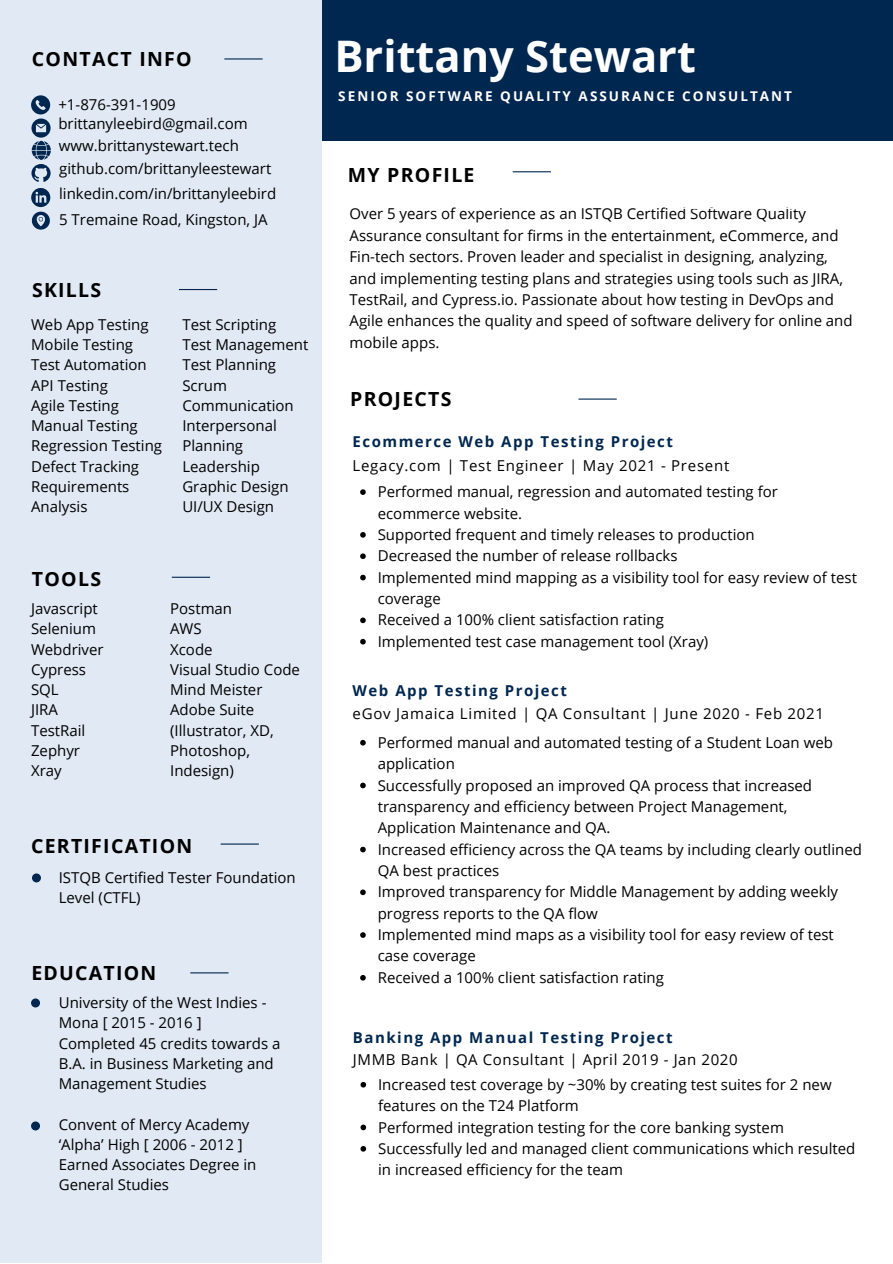
<style>
.page{position:relative;width:893px;height:1264px;background:#fff}
.page>*{position:absolute;margin:0;border:0;box-sizing:border-box;transform-origin:0 0}
.t1{font:700 43.5px "Open Sans";color:#fff}
.t2{font:700 19.5px "Open Sans";letter-spacing:.065em;color:#000}
.t3{font:15px/20.2px "Open Sans";color:#000}
.t4{font:700 15px "Open Sans";letter-spacing:.1em;color:#002750}
.t5{font:700 13.5px "Open Sans";letter-spacing:.15em;color:#fff}
</style>
<div class="page">
<div style="left:0;top:0;width:321px;height:1262px;background:#e1e9f4"></div>
<div style="left:321px;top:0;width:571px;height:140px;background:#002750"></div>
<hr style="left:179px;top:289px;width:38px;height:1px;background:#002750">
<hr style="left:224px;top:58px;width:38px;height:1px;background:#002750">
<hr style="left:172px;top:576px;width:38px;height:2px;background:#002750">
<svg style="left:31px;top:188px;width:19px;height:42px"></svg>
<svg style="left:31px;top:95px;width:20px;height:87px"></svg>
<hr style="left:220px;top:843px;width:39px;height:1px;background:#002750">
<div style="left:32px;top:873px;width:9px;height:9px;background:#002750;border-radius:50%"></div>
<hr style="left:190px;top:972px;width:38px;height:1px;background:#002750">
<div style="left:31px;top:998px;width:9px;height:9px;background:#002750;border-radius:50%"></div>
<div style="left:31px;top:1121px;width:9px;height:9px;background:#002750;border-radius:50%"></div>
<hr style="left:512px;top:171px;width:39px;height:1px;background:#002750">
<hr style="left:578px;top:398px;width:38px;height:1px;background:#002750">
<svg style="left:360px;top:489px;width:6px;height:6px"></svg>
<svg style="left:360px;top:532px;width:6px;height:5px"></svg>
<svg style="left:360px;top:553px;width:6px;height:6px"></svg>
<svg style="left:360px;top:575px;width:6px;height:5px"></svg>
<svg style="left:360px;top:617px;width:6px;height:6px"></svg>
<svg style="left:360px;top:639px;width:6px;height:5px"></svg>
<svg style="left:360px;top:740px;width:6px;height:5px"></svg>
<svg style="left:360px;top:782px;width:6px;height:6px"></svg>
<svg style="left:360px;top:846px;width:6px;height:6px"></svg>
<svg style="left:360px;top:889px;width:6px;height:6px"></svg>
<svg style="left:360px;top:932px;width:6px;height:5px"></svg>
<svg style="left:360px;top:975px;width:6px;height:5px"></svg>
<svg style="left:360px;top:1081px;width:6px;height:6px"></svg>
<svg style="left:360px;top:1124px;width:6px;height:6px"></svg>
<svg style="left:360px;top:1146px;width:6px;height:5px"></svg>
<h2 class="t2" style="left:32px;top:45px;width:161px">CONTACT INFO</h2>
<p class="t3" style="left:58px;top:94px;width:191px;line-height:18.9px">+1-876-391-1909 brittanyleebird@gmail.com</p>
<p class="t3" style="left:59px;top:134px;width:219px;line-height:23.5px">www.brittanystewart.tech github.com/brittanyleestewart linkedin.com/in/brittanyleebird</p>
<p class="t3" style="left:59px;top:209px;width:210px">5 Tremaine Road, Kingston, JA</p>
<h2 class="t2" style="left:32px;top:276px;width:71px">SKILLS</h2>
<p class="t3" style="left:31px;top:314px;width:132px">Web App Testing<br>Mobile Testing<br>Test Automation<br>API Testing<br>Agile Testing<br>Manual Testing<br>Regression Testing<br>Defect Tracking<br>Requirements<br>Analysis</p>
<p class="t3" style="left:182px;top:314px;width:127px">Test Scripting<br>Test Management<br>Test Planning<br>Scrum<br>Communication<br>Interpersonal<br>Planning<br>Leadership<br>Graphic Design<br>UI/UX Design</p>
<h2 class="t2" style="left:32px;top:565px;width:71px">TOOLS</h2>
<p class="t3" style="left:31px;top:598px;width:74px">Javascript<br>Selenium<br>Webdriver<br>Cypress<br>SQL<br>JIRA<br>TestRail<br>Zephyr<br>Xray</p>
<p class="t3" style="left:170px;top:598px;width:131px">Postman<br>AWS<br>Xcode<br>Visual Studio Code<br>Mind Meister<br>Adobe Suite (Illustrator, XD,<br>Photoshop,<br>Indesign)</p>
<h2 class="t2" style="left:31px;top:831px;width:163px">CERTIFICATION</h2>
<p class="t3" style="left:59px;top:867px;width:238px">ISTQB Certified Tester Foundation<br>Level (CTFL)</p>
<h2 class="t2" style="left:31px;top:959px;width:127px">EDUCATION</h2>
<p class="t3" style="left:59px;top:992px;width:223px">University of the West Indies -<br>Mona [ 2015 - 2016 ]<br>Completed 45 credits towards a<br>B.A. in Business Marketing and<br>Management Studies</p>
<p class="t3" style="left:59px;top:1113px;width:199px">Convent of Mercy Academy ‘Alpha’ High [ 2006 - 2012 ]<br>Earned Associates Degree in<br>General Studies</p>
<h1 class="t1" style="left:334px;top:26px;width:363px">Brittany Stewart</h1>
<p class="t5" style="left:338px;top:87px;width:455px">SENIOR SOFTWARE QUALITY ASSURANCE CONSULTANT</p>
<h2 class="t2" style="left:348px;top:161px;width:128px">MY PROFILE</h2>
<p class="t3" style="left:349px;top:203px;width:504px;line-height:21.3px">Over 5 years of experience as an ISTQB Certified Software Quality Assurance consultant for firms in the entertainment, eCommerce, and Fin-tech sectors. Proven leader and specialist in designing, analyzing, and implementing testing plans and strategies using tools such as JIRA, TestRail, and Cypress.io. Passionate about how testing in DevOps and Agile enhances the quality and speed of software delivery for online and mobile apps.</p>
<h2 class="t2" style="left:350px;top:385px;width:103px">PROJECTS</h2>
<p class="t4" style="left:352px;top:431px;width:322px">Ecommerce Web App Testing Project</p>
<p class="t3" style="left:378px;top:451px;width:401px;line-height:26.4px;text-indent:-25px">Legacy.com | Test Engineer | May 2021 - Present<br>Performed manual, regression and automated testing for</p>
<p class="t3" style="left:378px;top:502px;width:481px;line-height:21.3px">ecommerce website.<br>Supported frequent and timely releases to production<br>Decreased the number of release rollbacks<br>Implemented mind mapping as a visibility tool for easy review of test coverage<br>Received a 100% client satisfaction rating<br>Implemented test case management tool (Xray)</p>
<p class="t4" style="left:352px;top:680px;width:216px">Web App Testing Project</p>
<p class="t3" style="left:378px;top:698px;width:456px;line-height:29.1px;text-indent:-25px">eGov Jamaica Limited | QA Consultant | June 2020 - Feb 2021<br>Performed manual and automated testing of a Student Loan web</p>
<p class="t3" style="left:378px;top:752px;width:485px;line-height:21.3px">application<br>Successfully proposed an improved QA process that increased transparency and efficiency between Project Management, Application Maintenance and QA.<br>Increased efficiency across the QA teams by including clearly outlined QA best practices<br>Improved transparency for Middle Management by adding weekly progress reports to the QA flow<br>Implemented mind maps as a visibility tool for easy review of test case coverage<br>Received a 100% client satisfaction rating</p>
<p class="t4" style="left:353px;top:1026px;width:321px">Banking App Manual Testing Project</p>
<p class="t3" style="left:378px;top:1046px;width:455px;line-height:24.8px;text-indent:-25px">JMMB Bank | QA Consultant | April 2019 - Jan 2020<br>Increased test coverage by ~30% by creating test suites for 2 new</p>
<p class="t3" style="left:378px;top:1094px;width:478px;line-height:21.3px">features on the T24 Platform<br>Performed integration testing for the core banking system Successfully led and managed client communications which resulted in increased efficiency for the team</p>
</div>
